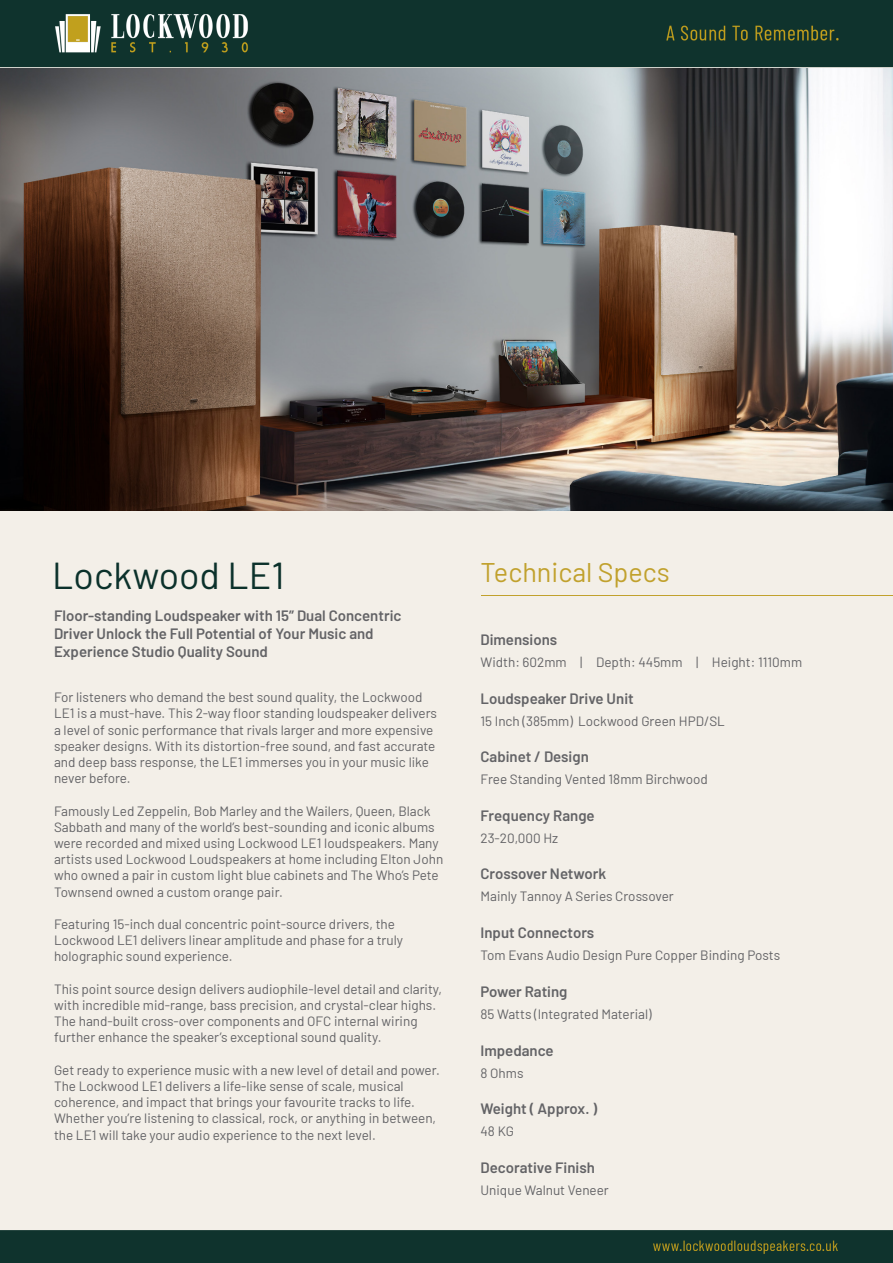
<style>
.page{position:relative;width:893px;height:1263px;background:#fff}
.page>*{position:absolute;margin:0;border:0;box-sizing:border-box;transform-origin:0 0}
.t1{font:37.5px "Barlow";color:#0b312b}
.Technical_Specs{font:27px "Barlow";color:#c1a12d}
.Sub_heading{font:600 15px "Barlow";color:#636366}
.Body_text{font:13.5px/16.2px "Barlow";color:#636366}
</style>
<div class="page">
<img style="left:0;top:0;width:893px;height:1263px">
<img style="left:0;top:68px;width:893px;height:442px">
<hr style="left:482px;top:595px;width:411px;height:1px;background:#c1a12d">
<p class="t1" style="left:52px;top:549px;width:234px">Lockwood LE1</p>
<p class="Technical_Specs" style="left:480px;top:553px;width:191px">Technical Specs</p>
<p class="Sub_heading" style="left:54px;top:604px;width:349px">Floor-standing Loudspeaker with 15” Dual Concentric</p>
<p class="Sub_heading" style="left:54px;top:622px;width:321px">Driver Unlock the Full Potential of Your Music and</p>
<p class="Sub_heading" style="left:54px;top:640px;width:215px">Experience Studio Quality Sound</p>
<p class="Body_text" style="left:54px;top:688px;width:385px">For listeners who demand the best sound quality, the Lockwood LE1 is a must-have. This 2-way floor standing loudspeaker delivers a level of sonic performance that rivals larger and more expensive speaker designs. With its distortion-free sound, and fast accurate and deep bass response, the LE1 immerses you in your music like never before.</p>
<p class="Body_text" style="left:54px;top:802px;width:391px">Famously Led Zeppelin, Bob Marley and the Wailers, Queen, Black Sabbath and many of the world’s best-sounding and iconic albums were recorded and mixed using Lockwood LE1 loudspeakers. Many artists used Lockwood Loudspeakers at home including Elton John who owned a pair in custom light blue cabinets and The Who’s Pete Townsend owned a custom orange pair.</p>
<p class="Body_text" style="left:54px;top:915px;width:342px">Featuring 15-inch dual concentric point-source drivers, the</p>
<p class="Body_text" style="left:54px;top:931px;width:351px">Lockwood LE1 delivers linear amplitude and phase for a truly</p>
<p class="Body_text" style="left:54px;top:947px;width:180px">holographic sound experience.</p>
<p class="Body_text" style="left:54px;top:980px;width:390px">This point source design delivers audiophile-level detail and clarity, with incredible mid-range, bass precision, and crystal-clear highs.<br>The hand-built cross-over components and OFC internal wiring further enhance the speaker’s exceptional sound quality.</p>
<p class="Body_text" style="left:54px;top:1061px;width:388px">Get ready to experience music with a new level of detail and power.<br>The Lockwood LE1 delivers a life-like sense of scale, musical</p>
<p class="Body_text" style="left:54px;top:1093px;width:383px">coherence, and impact that brings your favourite tracks to life.<br>Whether you’re listening to classical, rock, or anything in between, the LE1 will take your audio experience to the next level.</p>
<p class="Sub_heading" style="left:480px;top:629px;width:78px">Dimensions</p>
<p class="Body_text" style="left:480px;top:653px;width:323px">Width: 602mm | Depth: 445mm | Height: 1110mm</p>
<p class="Sub_heading" style="left:480px;top:687px;width:155px">Loudspeaker Drive Unit</p>
<p class="Body_text" style="left:480px;top:712px;width:246px">15 Inch (385mm) Lockwood Green HPD/SL</p>
<p class="Sub_heading" style="left:480px;top:746px;width:110px">Cabinet / Design</p>
<p class="Body_text" style="left:480px;top:770px;width:229px">Free Standing Vented 18mm Birchwood</p>
<p class="Sub_heading" style="left:480px;top:804px;width:116px">Frequency Range</p>
<p class="Body_text" style="left:480px;top:828px;width:79px">23-20,000 Hz</p>
<p class="Sub_heading" style="left:480px;top:863px;width:127px">Crossover Network</p>
<p class="Body_text" style="left:480px;top:887px;width:195px">Mainly Tannoy A Series Crossover</p>
<p class="Sub_heading" style="left:480px;top:922px;width:115px">Input Connectors</p>
<p class="Body_text" style="left:480px;top:946px;width:301px">Tom Evans Audio Design Pure Copper Binding Posts</p>
<p class="Sub_heading" style="left:480px;top:981px;width:89px">Power Rating</p>
<p class="Body_text" style="left:480px;top:1005px;width:173px">85 Watts (Integrated Material)</p>
<p class="Sub_heading" style="left:480px;top:1039px;width:75px">Impedance</p>
<p class="Body_text" style="left:480px;top:1064px;width:45px">8 Ohms</p>
<p class="Sub_heading" style="left:480px;top:1098px;width:118px">Weight ( Approx. )</p>
<p class="Body_text" style="left:480px;top:1122px;width:35px">48 KG</p>
<p class="Sub_heading" style="left:480px;top:1156px;width:116px">Decorative Finish</p>
<p class="Body_text" style="left:480px;top:1181px;width:130px">Unique Walnut Veneer</p>
</div>
